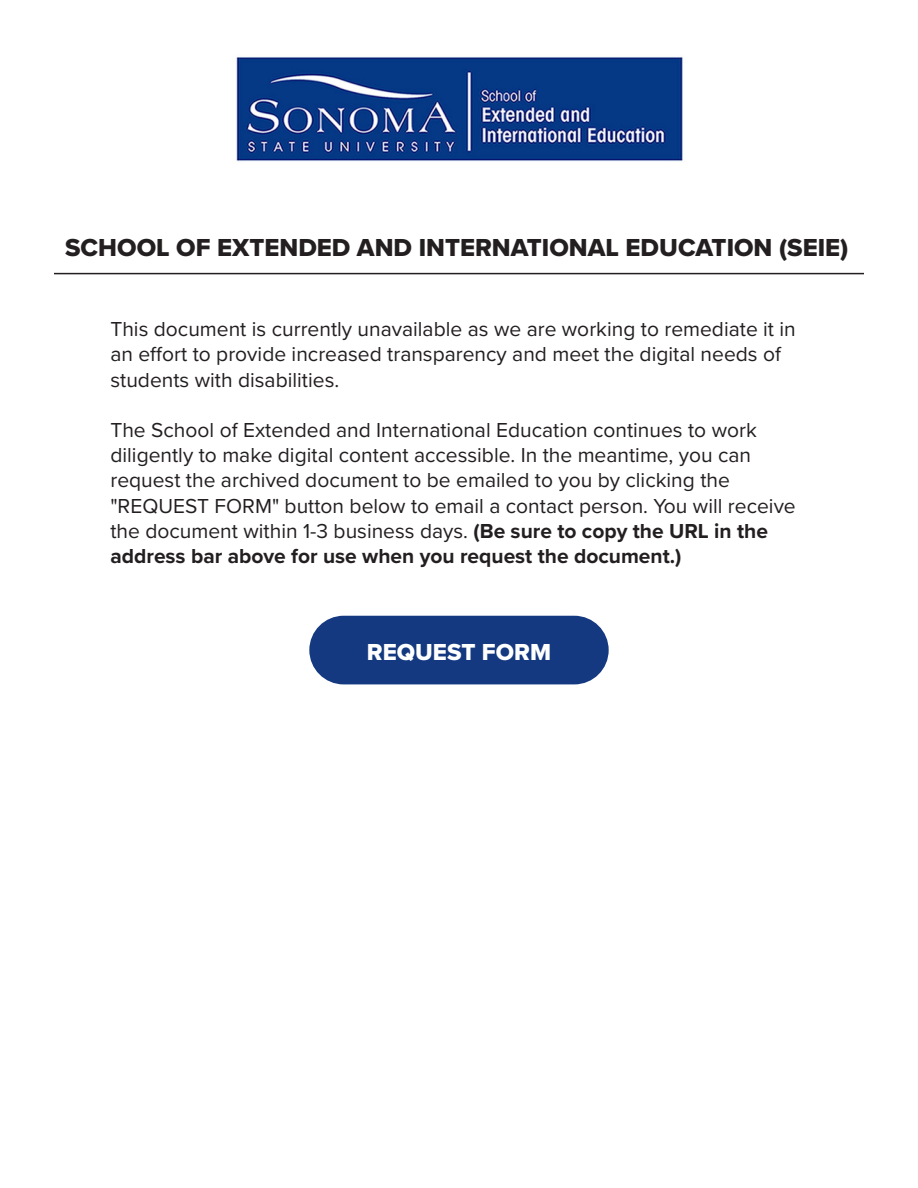
<style>
.page{position:relative;width:918px;height:1188px;background:#fff}
.page>*{position:absolute;margin:0;border:0;box-sizing:border-box;transform-origin:0 0}
.t1{font:25.5px "Proxima Nova Extrabld";color:#231f20}
.t2{font:24px "Proxima Nova Extrabld";color:#fff}
.t3{font:21px/25.2px "Proxima Nova";color:#231f20}
.s1{font-weight:700}
</style>
<div class="page">
<img style="left:236px;top:57px;width:447px;height:105px">
<hr style="left:54px;top:273px;width:810px;height:1px;background:#231f20">
<div style="left:309px;top:616px;width:300px;height:68px;background:#143980;border-radius:34px"></div>
<p class="t1" style="left:65px;top:228px;width:785px">SCHOOL OF EXTENDED AND INTERNATIONAL EDUCATION (SEIE)</p>
<p class="t3" style="left:110px;top:316px;width:687px">This document is currently unavailable as we are working to remediate it in an effort to provide increased transparency and meet the digital needs of students with disabilities.</p>
<p class="t3" style="left:110px;top:417px;width:687px">The School of Extended and International Education continues to work diligently to make digital content accessible. In the meantime, you can request the archived document to be emailed to you by clicking the "REQUEST FORM" button below to email a contact person. You will receive the document within 1-3 business days. <span class="s1">(Be sure to copy the URL in the address bar above for use when you request the document.)</span></p>
<p class="t2" style="left:367px;top:634px;width:186px">REQUEST FORM</p>
</div>
